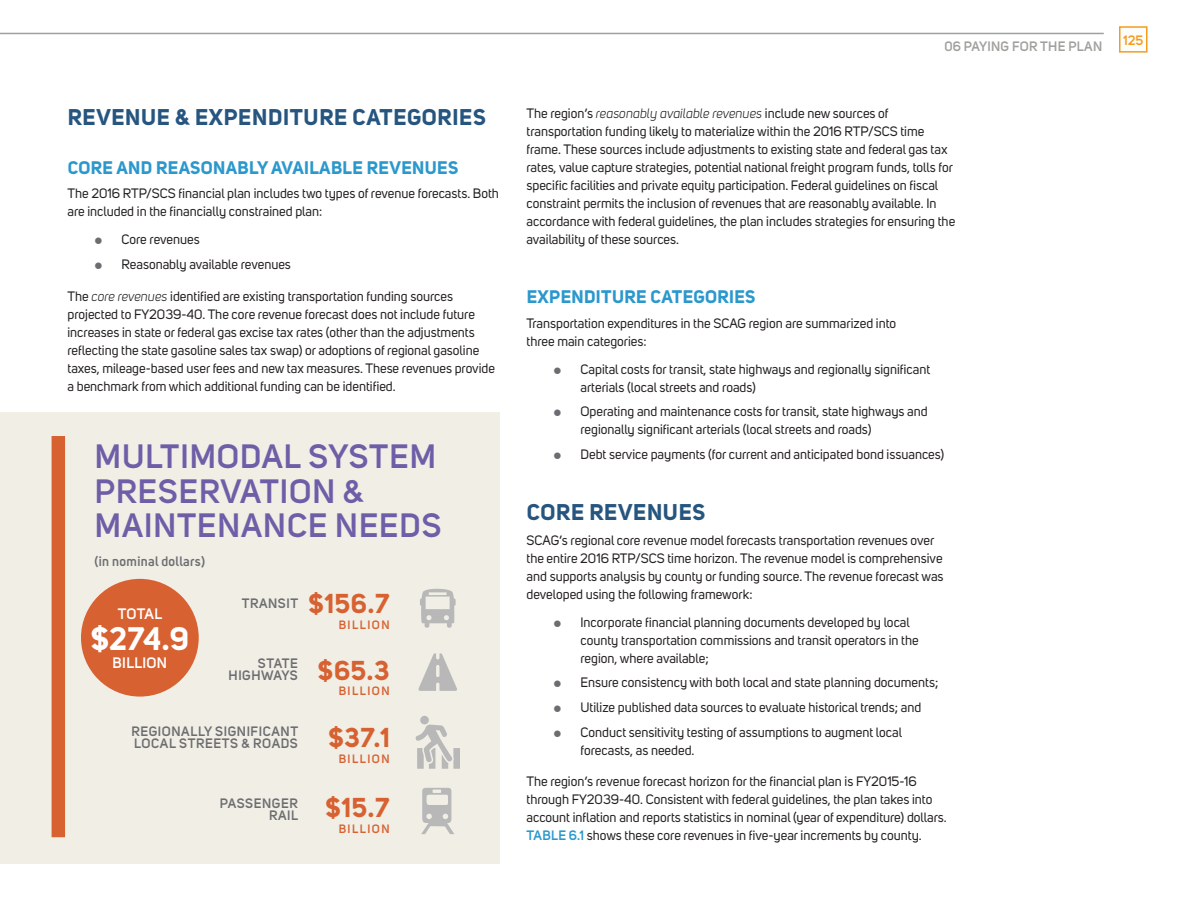
<style>
.page{position:relative;width:1188px;height:918px;background:#fff}
.page>*{position:absolute;margin:0;border:0;box-sizing:border-box;transform-origin:0 0}
.t1{font:600 33.3px/34.5px "Uni Sans";letter-spacing:.03em;color:#6e5ea8}
.t2{font:700 32.1px "Uni Sans";color:#fff}
.t3{font:700 27px "Uni Sans";letter-spacing:.03em;color:#d76131}
.Heading_1{font:700 22.5px "Uni Sans";letter-spacing:.03em;color:#26557f}
.Heading_2{font:700 18px "Uni Sans";letter-spacing:.02em;color:#2b98cd}
.t4{font:600 15px "Uni Sans";letter-spacing:.02em;color:#fff}
.t5{font:13.5px/18px "Uni Sans";color:#231f20}
.t6{font:600 13.5px/12px "Uni Sans";letter-spacing:.045em;color:#6c6d70;text-align:right}
.t7{font:600 13.5px "Uni Sans";letter-spacing:.02em;color:#a1a09d}
.t8{font:600 13.5px "Uni Sans";letter-spacing:.025em;color:#6c6d70}
.t9{font:600 13.5px "Uni Sans";color:#f49d1d}
.t10{font:600 12px "Uni Sans";letter-spacing:.12em;color:#d76131}
.s1{font-style:italic}
.s2{font-weight:600;color:#2b98cd}
</style>
<div class="page">
<div style="left:1120px;top:27px;width:27px;height:25px;background:#fcfcfb"></div>
<div style="left:1119px;top:26px;width:29px;height:27px;border:2px solid #f49d1d"></div>
<hr style="left:0;top:33px;width:1104px;height:1px;background:#a1a09d">
<div style="left:0;top:412px;width:500px;height:451px;background:#f0eee5"></div>
<div style="left:52px;top:436px;width:13px;height:401px;background:#d76131"></div>
<svg style="left:420px;top:588px;width:36px;height:40px"></svg>
<div style="left:420px;top:716px;width:9px;height:9px;background:#b7b8b7;border-radius:50%"></div>
<svg style="left:415px;top:724px;width:45px;height:45px"></svg>
<svg style="left:418px;top:653px;width:39px;height:38px"></svg>
<svg style="left:421px;top:788px;width:33px;height:46px"></svg>
<div style="left:81px;top:579px;width:118px;height:118px;background:#d76131;border-radius:50%"></div>
<p class="Heading_1" style="left:68px;top:103px;width:420px">REVENUE &amp; EXPENDITURE CATEGORIES</p>
<p class="Heading_2" style="left:68px;top:156px;width:392px">CORE AND REASONABLY AVAILABLE REVENUES</p>
<p class="t5" style="left:68px;top:185px;width:433px">The 2016 RTP/SCS financial plan includes two types of revenue forecasts. Both are included in the financially constrained plan:</p>
<p class="t5" style="left:122px;top:231px;width:80px">Core revenues</p>
<p class="t5" style="left:122px;top:256px;width:171px">Reasonably available revenues</p>
<p class="t5" style="left:68px;top:287px;width:429px">The <span class="s1">core revenues</span> identified are existing transportation funding sources projected to FY2039-40. The core revenue forecast does not include future increases in state or federal gas excise tax rates (other than the adjustments reflecting the state gasoline sales tax swap) or adoptions of regional gasoline taxes, mileage-based user fees and new tax measures. These revenues provide a benchmark from which additional funding can be identified.</p>
<p class="t1" style="left:95px;top:437px;width:348px">MULTIMODAL SYSTEM<br>PRESERVATION &amp;<br>MAINTENANCE NEEDS</p>
<p class="t8" style="left:94px;top:551px;width:112px">(IN NOMINAL DOLLARS)</p>
<p class="t4" style="left:118px;top:602px;width:46px">TOTAL</p>
<p class="t2" style="left:91px;top:619px;width:100px">$274.9</p>
<p class="t4" style="left:113px;top:652px;width:56px">BILLION</p>
<p class="t6" style="left:242px;top:596px;width:58px">TRANSIT</p>
<p class="t3" style="left:308px;top:587px;width:83px">$156.7</p>
<p class="t10" style="left:339px;top:616px;width:52px">BILLION</p>
<p class="t6" style="left:229px;top:657px;width:71px">STATE<br>HIGHWAYS</p>
<p class="t3" style="left:318px;top:653px;width:73px">$65.3</p>
<p class="t10" style="left:339px;top:682px;width:52px">BILLION</p>
<p class="t6" style="left:131px;top:724px;width:168px;text-align:left">REGIONALLY SIGNIFICANT<br>LOCAL STREETS &amp; ROADS</p>
<p class="t3" style="left:328px;top:721px;width:63px">$37.1</p>
<p class="t10" style="left:339px;top:750px;width:52px">BILLION</p>
<p class="t6" style="left:220px;top:796px;width:80px">PASSENGER<br>RAIL</p>
<p class="t3" style="left:325px;top:791px;width:66px">$15.7</p>
<p class="t10" style="left:339px;top:820px;width:52px">BILLION</p>
<p class="t7" style="left:945px;top:36px;width:159px">06 PAYING FOR THE PLAN</p>
<p class="t9" style="left:1123px;top:30px;width:21px">125</p>
<p class="t5" style="left:526px;top:105px;width:430px">The region’s <span class="s1">reasonably available revenues</span> include new sources of transportation funding likely to materialize within the 2016 RTP/SCS time frame. These sources include adjustments to existing state and federal gas tax rates, value capture strategies, potential national freight program funds, tolls for specific facilities and private equity participation. Federal guidelines on fiscal constraint permits the inclusion of revenues that are reasonably available. In accordance with federal guidelines, the plan includes strategies for ensuring the availability of these sources.</p>
<p class="Heading_2" style="left:527px;top:285px;width:230px">EXPENDITURE CATEGORIES</p>
<p class="t5" style="left:526px;top:314px;width:371px">Transportation expenditures in the SCAG region are summarized into three main categories:</p>
<p class="t5" style="left:580px;top:360px;width:351px">Capital costs for transit, state highways and regionally significant arterials (local streets and roads)</p>
<p class="t5" style="left:580px;top:403px;width:349px">Operating and maintenance costs for transit, state highways and regionally significant arterials (local streets and roads)</p>
<p class="t5" style="left:580px;top:445px;width:365px">Debt service payments (for current and anticipated bond issuances)</p>
<p class="Heading_1" style="left:527px;top:498px;width:180px">CORE REVENUES</p>
<p class="t5" style="left:526px;top:531px;width:419px">SCAG’s regional core revenue model forecasts transportation revenues over the entire 2016 RTP/SCS time horizon. The revenue model is comprehensive and supports analysis by county or funding source. The revenue forecast was developed using the following framework:</p>
<p class="t5" style="left:580px;top:613px;width:340px">Incorporate financial planning documents developed by local county transportation commissions and transit operators in the region, where available;</p>
<p class="t5" style="left:580px;top:674px;width:359px">Ensure consistency with both local and state planning documents;</p>
<p class="t5" style="left:580px;top:698px;width:342px">Utilize published data sources to evaluate historical trends; and</p>
<p class="t5" style="left:580px;top:723px;width:323px">Conduct sensitivity testing of assumptions to augment local forecasts, as needed.</p>
<p class="t5" style="left:526px;top:773px;width:422px">The region’s revenue forecast horizon for the financial plan is FY2015-16 through FY2039-40. Consistent with federal guidelines, the plan takes into account inflation and reports statistics in nominal (year of expenditure) dollars.<br><span class="s2">TABLE 6.1</span> shows these core revenues in five-year increments by county.</p>
</div>
